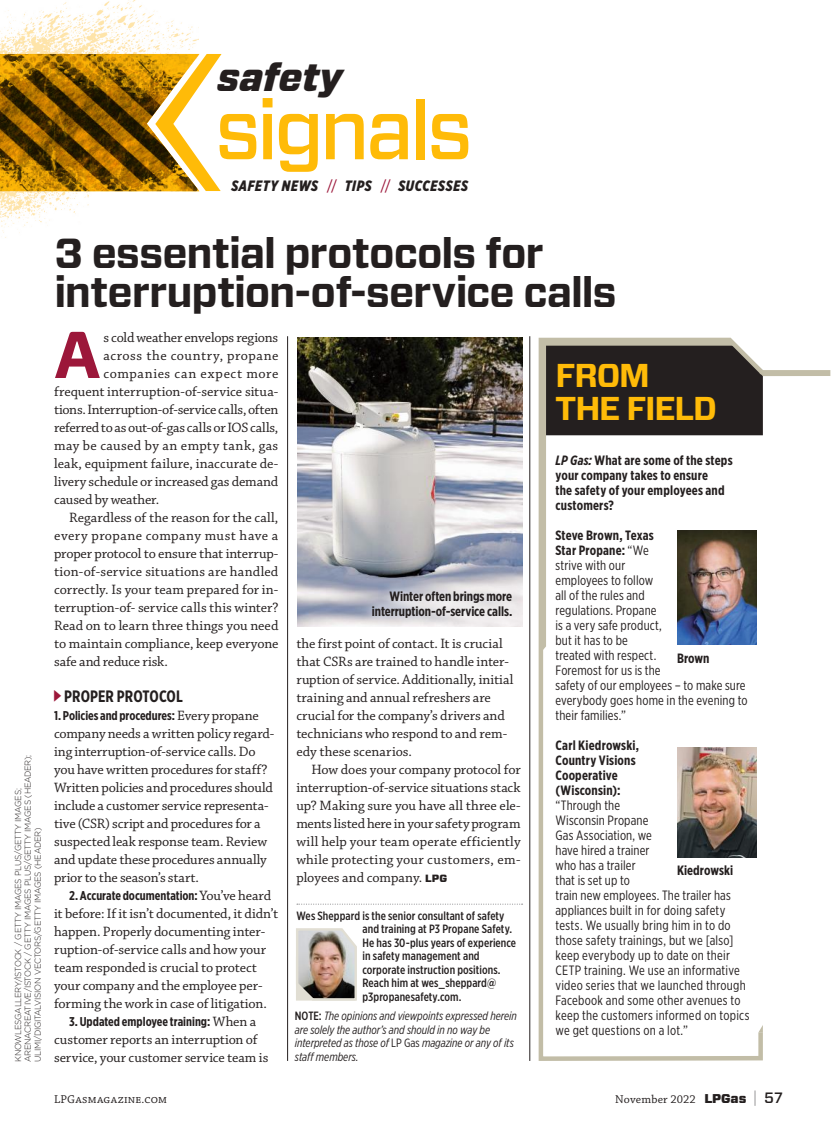
<style>
.page{position:relative;width:837px;height:1134px;background:#fff}
.page>*{position:absolute;margin:0;border:0;box-sizing:border-box;transform-origin:0 0}
.t1{font:500 83.85px "Forza";letter-spacing:-.05em;color:#ffbb08}
.t2{font:700 65.7px "Forza";color:#9c173a}
.t3{font:700 42px/39px "Forza";letter-spacing:-.025em;color:#241f1f}
.t4{font:italic 900 37.95px "Forza";letter-spacing:-.005em;color:#241f1f}
.t5{font:700 33px/33px "Forza";letter-spacing:-.035em;color:#ffbb08}
.t6{font:700 16.5px "Gotham X Narrow";color:#241f1f}
.t7{font:italic 900 15px "Gotham X Narrow";letter-spacing:.045em;color:#241f1f}
.t8{font:14.25px/18px "Chaparral Pro";color:#241f1f}
.t9{font:14.25px "Chaparral Pro";letter-spacing:-.02em;color:#241f1f}
.t10{font:14.25px "Chaparral Pro";letter-spacing:.03em;color:#241f1f}
.t11{font:14.25px "Chaparral Pro";letter-spacing:-.025em;color:#241f1f}
.t12{font:14.25px "Chaparral Pro";letter-spacing:.025em;color:#241f1f}
.t13{font:14.25px "Chaparral Pro";letter-spacing:.035em;color:#241f1f}
.t14{font:13.5px/15px "Gotham X Narrow";letter-spacing:.01em;color:#241f1f}
.t15{font:700 13.5px/15px "Gotham X Narrow";letter-spacing:.01em;color:#241f1f}
.t16{font:700 12.75px "Gotham X Narrow";color:#241f1f}
.t17{font:500 12px/13.5px "Gotham X Narrow";letter-spacing:.005em;color:#241f1f}
.t18{font:italic 12px/13.5px "Gotham X Narrow";color:#241f1f}
.t19{font:12px "Chaparral Pro";letter-spacing:.015em;color:#241f1f}
.t20{font:300 8.7px/9.8px "Gotham";letter-spacing:-.03em;color:#241f1f;scale:.95 1}
.s1{font-weight:500;font-style:normal;color:#9c173a}
.s2{font-family:"Chaparral Pro";font-weight:400;font-size:14.25px}
.s3{font-family:"Forza";font-weight:900;font-size:10.5px}
.s4{font-weight:500;font-style:normal}
.s5{font-style:normal}
.s6{font-style:italic}
.s7{font-weight:700}
.s8{font-family:"Forza";font-weight:900;font-size:12.75px}
.s9{font-size:15.3px;color:#717072}
.s10{font-family:"Forza";font-weight:500;font-size:15px}
</style>
<div class="page">
<svg style="left:538px;top:337px;width:225px;height:724px"></svg>
<img style="left:0;top:191px;width:92px;height:47px">
<img style="left:0;top:0;width:199px;height:54px">
<svg style="left:0;top:54px;width:222px;height:137px;background:#a87f27"></svg>
<svg style="left:758px;top:1025px;width:5px;height:8px"></svg>
<svg style="left:540px;top:340px;width:290px;height:314px"></svg>
<hr style="left:287px;top:336px;width:1px;height:725px;background:#241f1f">
<hr style="left:530px;top:336px;width:1px;height:725px;background:#241f1f">
<img style="left:296px;top:928px;width:61px;height:73px">
<svg style="left:297px;top:904px;width:226px;height:1px"></svg>
<img style="left:677px;top:531px;width:79px;height:114px">
<img style="left:677px;top:748px;width:79px;height:109px">
<img style="left:298px;top:338px;width:224px;height:288px">
<div style="left:360px;top:579px;width:164px;height:51px;background:#fff;opacity:.75"></div>
<h3 class="t4" style="left:218px;top:52px;width:127px">safety</h3>
<h1 class="t1" style="left:215px;top:74px;width:260px">signals</h1>
<p class="t7" style="left:231px;top:176px;width:238px">SAFETY NEWS <span class="s1">//</span> TIPS <span class="s1">//</span> SUCCESSES</p>
<p class="t20" style="left:13px;top:1062px;width:325px;rotate:-90deg">KNOWLESGALLERY/ISTOCK / GETTY IMAGES PLUS/GETTY IMAGES;<br>ARENACREATIVE/ISTOCK / GETTY IMAGES PLUS/GETTY IMAGES (HEADER);<br>ULIMI/DIGITALVISION VECTORS/GETTY IMAGES (HEADER)</p>
<h3 class="t3" style="left:54px;top:235px;width:564px">3 essential protocols for interruption-of-service calls</h3>
<h2 class="t2" style="left:54px;top:311px;width:48px">A</h2>
<p class="t9" style="left:103px;top:330px;width:176px">s cold weather envelops regions</p>
<p class="t13" style="left:103px;top:348px;width:176px">across the country, propane</p>
<p class="t8" style="left:103px;top:365px;width:176px">companies can expect more</p>
<p class="t8" style="left:54px;top:383px;width:226px">frequent interruption-of-service situa-</p>
<p class="t8" style="left:54px;top:401px;width:226px">tions. Interruption-of-service calls, often</p>
<p class="t11" style="left:54px;top:420px;width:226px">referred to as out-of-gas calls or IOS calls,</p>
<p class="t10" style="left:54px;top:438px;width:226px">may be caused by an empty tank, gas</p>
<p class="t8" style="left:54px;top:455px;width:226px">leak, equipment failure, inaccurate de-</p>
<p class="t9" style="left:54px;top:474px;width:226px">livery schedule or increased gas demand</p>
<p class="t8" style="left:54px;top:491px;width:107px">caused by weather.</p>
<p class="t8" style="left:69px;top:509px;width:211px">Regardless of the reason for the call,</p>
<p class="t12" style="left:54px;top:528px;width:226px">every propane company must have a</p>
<p class="t9" style="left:54px;top:546px;width:226px">proper protocol to ensure that interrup-</p>
<p class="t10" style="left:54px;top:564px;width:226px">tion-of-service situations are handled</p>
<p class="t8" style="left:54px;top:581px;width:226px">correctly. Is your team prepared for in-</p>
<p class="t8" style="left:54px;top:599px;width:226px">terruption-of- service calls this winter?</p>
<p class="t8" style="left:54px;top:617px;width:226px">Read on to learn three things you need</p>
<p class="t8" style="left:54px;top:635px;width:226px">to maintain compliance, keep everyone</p>
<p class="t8" style="left:54px;top:653px;width:115px">safe and reduce risk.</p>
<p class="t6" style="left:54px;top:686px;width:130px"><sup>▶</sup> PROPER PROTOCOL</p>
<p class="t16" style="left:54px;top:708px;width:206px">1. Policies and procedures: <span class="s2">Every propane</span></p>
<p class="t8" style="left:54px;top:725px;width:222px">company needs a written policy regard&shy;ing interruption-of-service calls. Do you have written procedures for staff?<br>Written policies and procedures should include a customer service representa&shy;tive (CSR) script and procedures for a suspected leak response team. Review and update these procedures annually prior to the season’s start.</p>
<p class="t16" style="left:69px;top:888px;width:203px">2. Accurate documentation: <span class="s2">You’ve heard</span></p>
<p class="t8" style="left:54px;top:905px;width:226px">it before: If it isn’t documented, it didn’t happen. Properly documenting inter&shy;ruption-of-service calls and how your team responded is crucial to protect your company and the employee per&shy;forming the work in case of litigation.</p>
<p class="t16" style="left:69px;top:1014px;width:189px">3. Updated employee training: <span class="s2">When a</span></p>
<p class="t8" style="left:54px;top:1031px;width:216px">customer reports an interruption of service, your customer service team is</p>
<p class="t15" style="left:372px;top:589px;width:142px;text-align:right">Winter often brings more interruption-of-service calls.</p>
<p class="t8" style="left:296px;top:635px;width:219px">the first point of contact. It is crucial that CSRs are trained to handle inter&shy;ruption of service. Additionally, initial training and annual refreshers are crucial for the company’s drivers and technicians who respond to and rem&shy;edy these scenarios.</p>
<p class="t8" style="left:296px;top:761px;width:226px;text-align:justify;text-indent:15px">How does your company protocol for interruption-of-service situations stack up? Making sure you have all three ele&shy;ments listed here in your safety program will help your team operate efficiently while protecting your customers, em&shy;ployees and company. <span class="s3">LPG</span></p>
<p class="t17" style="left:362px;top:909px;width:155px;text-indent:-66px">Wes Sheppard is the senior consultant of safety and training at P3 Propane Safety.<br>He has 30-plus years of experience in safety management and corporate instruction positions.<br>Reach him at wes_sheppard@ p3propanesafety.com.</p>
<p class="t18" style="left:295px;top:1009px;width:223px"><span class="s4">NOTE:</span> The opinions and viewpoints expressed herein are solely the author’s and should in no way be interpreted as those of <span class="s5">LP Gas</span> magazine or any of its staff members.</p>
<h3 class="t5" style="left:556px;top:360px;width:163px">FROM<br>THE FIELD</h3>
<p class="t15" style="left:556px;top:453px;width:179px"><span class="s6">LP Gas:</span> What are some of the steps your company takes to ensure<br>the safety of your employees and customers?</p>
<p class="t14" style="left:556px;top:528px;width:194px"><span class="s7">Steve Brown, Texas<br>Star Propane:</span> “We<br>strive with our<br>employees to follow<br>all of the rules and<br>regulations. Propane<br>is a very safe product,<br>but it has to be<br>treated with respect.<br>Foremost for us is the<br>safety of our employees – to make sure everybody goes home in the evening to their families.”</p>
<p class="t15" style="left:556px;top:738px;width:85px">Carl Kiedrowski,<br>Country Visions<br>Cooperative (Wisconsin):</p>
<p class="t14" style="left:556px;top:798px;width:196px">“Through the<br>Wisconsin Propane<br>Gas Association, we<br>have hired a trainer<br>who has a trailer<br>that is set up to<br>train new employees. The trailer has appliances built in for doing safety tests. We usually bring him in to do those safety trainings, but we [also] keep everybody up to date on their<br>CETP training. We use an informative video series that we launched through<br>Facebook and some other avenues to keep the customers informed on topics we get questions on a lot.”</p>
<p class="t15" style="left:677px;top:651px;width:34px">Brown</p>
<p class="t15" style="left:677px;top:863px;width:58px">Kiedrowski</p>
<p class="t19" style="left:54px;top:1093px;width:114px">LPGasmagazine.com</p>
<p class="t19" style="left:615px;top:1093px;width:169px">November 2022 <span class="s8">LPGas</span> <span class="s9">|</span> <span class="s10">57</span></p>
</div>
